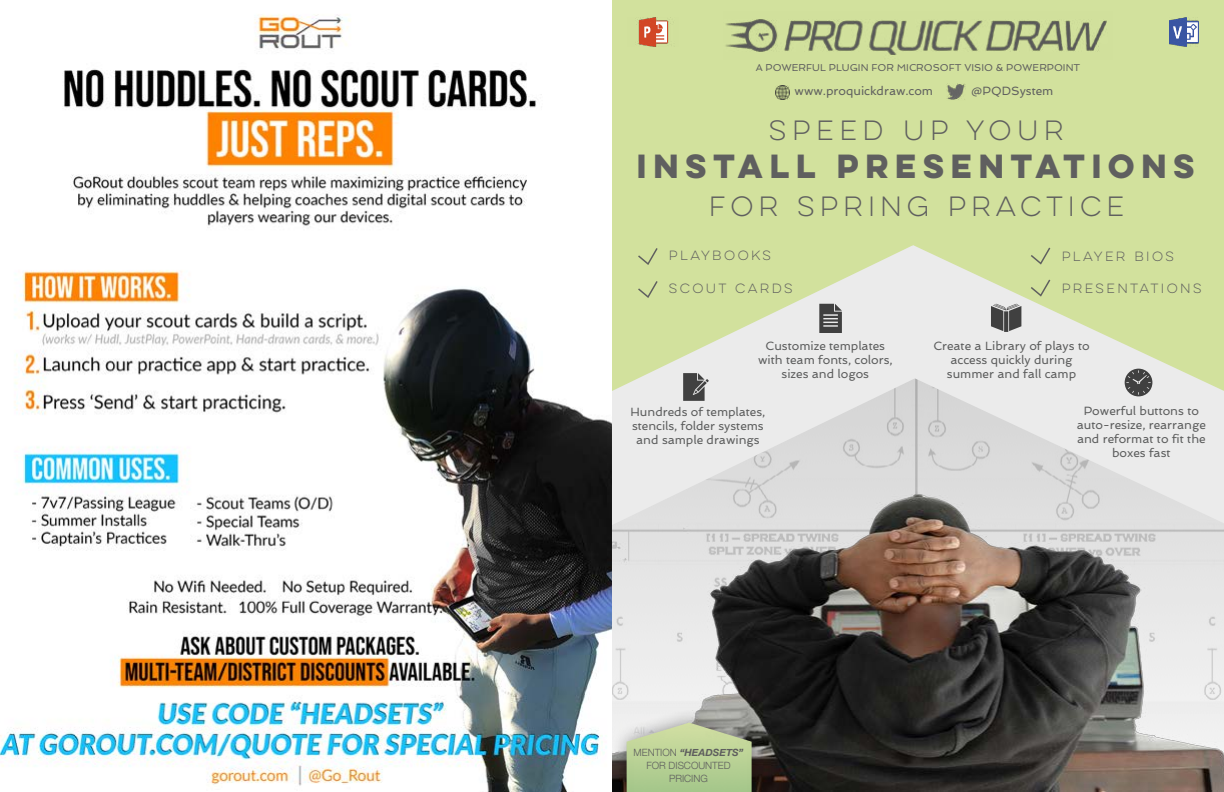
<style>
.page{position:relative;width:1224px;height:792px;background:#fff}
.page>*{position:absolute;margin:0;border:0;box-sizing:border-box;transform-origin:0 0}
.t1{font:700 30px "Lulo Clean One";color:#5f5f5f}
.t2{font:25px "Lulo Clean One";color:#5f5f5f}
.t3{font:25px "Lulo Clean One";letter-spacing:.02em;color:#5f5f5f}
.t4{font:12px/14px "Spinnaker";color:#5b5c5c;text-align:center}
.t5{font:12px "Lulo Clean One";color:#5f5f5f}
.t6{font:12px "Spinnaker";color:#5f5f5f}
.t7{font:10px "Spinnaker";color:#5f5f5f}
.t8{font:300 10px/13.2px "Helvetica Neue";color:#5e5e5e;text-align:center}
.s1{font-weight:700;font-style:italic}
</style>
<div class="page">
<img style="left:0;top:14px;width:612px;height:778px">
<img style="left:612px;top:523px;width:612px;height:269px">
<div style="left:612px;top:0;width:612px;height:245px;background:#d2e19d"></div>
<img style="left:947px;top:84px;width:19px;height:16px">
<img style="left:775px;top:86px;width:14px;height:13px">
<img style="left:724px;top:12px;width:388px;height:47px">
<svg style="left:965px;top:245px;width:259px;height:278px;background:#dfe4cf"></svg>
<svg style="left:612px;top:245px;width:353px;height:280px;background:#dde0d0"></svg>
<svg style="left:991px;top:304px;width:30px;height:28px"></svg>
<svg style="left:819px;top:304px;width:23px;height:29px"></svg>
<svg style="left:683px;top:373px;width:26px;height:28px"></svg>
<svg style="left:1125px;top:369px;width:27px;height:27px"></svg>
<img style="left:1170px;top:18px;width:29px;height:29px">
<img style="left:627px;top:18px;width:52px;height:29px">
<img style="left:612px;top:706px;width:159px;height:86px">
<img style="left:627px;top:723px;width:125px;height:69px">
<svg style="left:638px;top:248px;width:20px;height:17px"></svg>
<svg style="left:638px;top:281px;width:20px;height:17px"></svg>
<svg style="left:1031px;top:248px;width:19px;height:17px"></svg>
<svg style="left:1031px;top:280px;width:19px;height:17px"></svg>
<p class="t7" style="left:756px;top:61px;width:326px">A POWERFUL PLUGIN FOR MICROSOFT VISIO &amp; POWERPOINT</p>
<p class="t6" style="left:795px;top:84px;width:140px">www.proquickdraw.com</p>
<p class="t6" style="left:971px;top:84px;width:84px">@PQDSystem</p>
<h2 class="t3" style="left:769px;top:113px;width:301px">SPEED UP YOUR</h2>
<h1 class="t1" style="left:637px;top:143px;width:566px">INSTALL PRESENTATIONS</h1>
<h2 class="t2" style="left:709px;top:189px;width:422px">FOR SPRING PRACTICE</h2>
<p class="t5" style="left:669px;top:247px;width:106px">PLAYBOOKS</p>
<p class="t5" style="left:669px;top:280px;width:128px">SCOUT CARDS</p>
<p class="t5" style="left:1062px;top:280px;width:144px">PRESENTATIONS</p>
<p class="t5" style="left:1062px;top:248px;width:116px">PLAYER BIOS</p>
<p class="t4" style="left:758px;top:339px;width:136px">Customize templates with team fonts, colors, sizes and logos</p>
<p class="t4" style="left:631px;top:405px;width:136px">Hundreds of templates, stencils, folder systems and sample drawings</p>
<p class="t4" style="left:933px;top:339px;width:158px">Create a Library of plays to access quickly during summer and fall camp</p>
<p class="t4" style="left:1077px;top:404px;width:130px">Powerful buttons to auto-resize, rearrange and reformat to fit the boxes fast</p>
<p class="t8" style="left:634px;top:745px;width:111px">MENTION <span class="s1">“HEADSETS”<br></span>FOR DISCOUNTED<br>PRICING</p>
</div>
